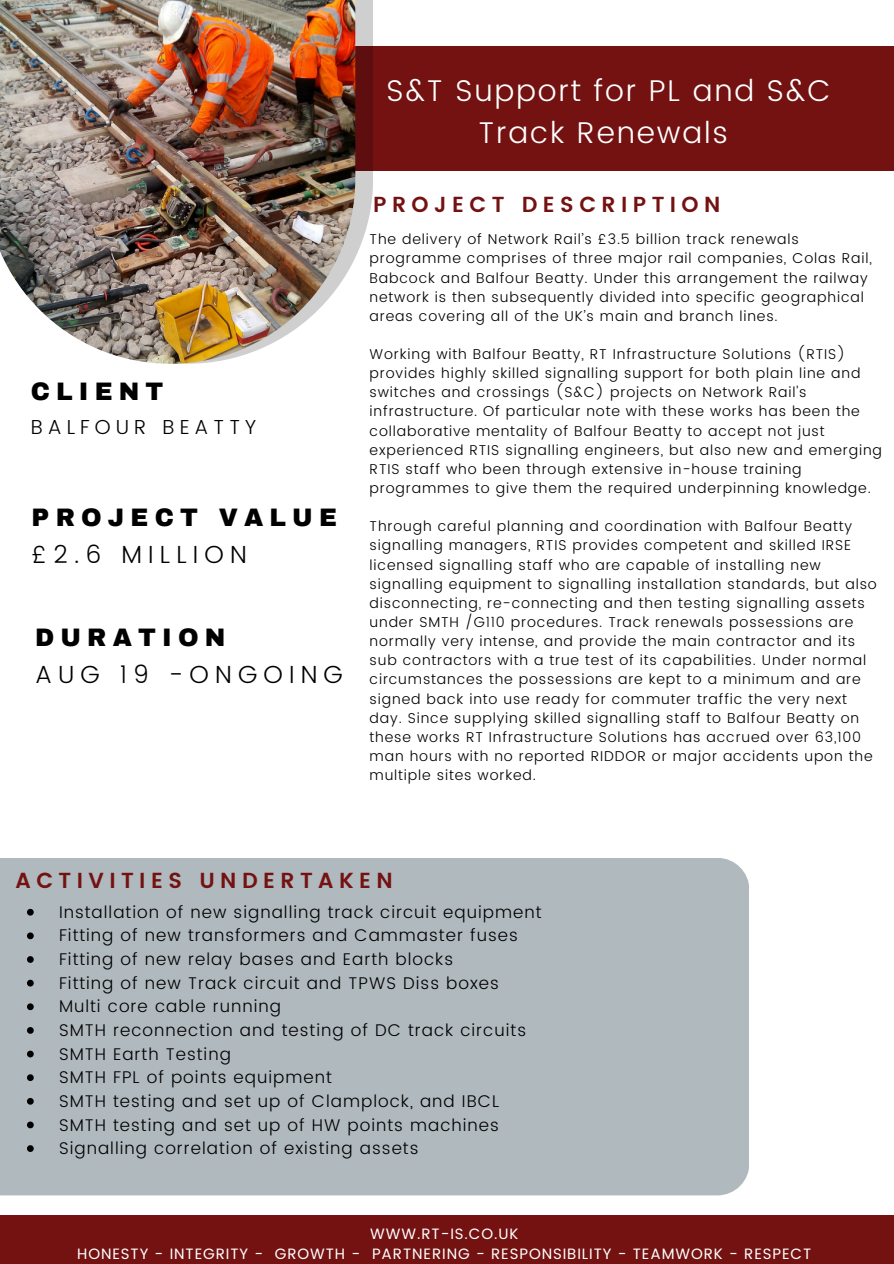
<style>
.page{position:relative;width:894px;height:1264px;background:#fff}
.page>*{position:absolute;margin:0;border:0;box-sizing:border-box;transform-origin:0 0}
.t1{font:300 30px/41.7px "Poppins";letter-spacing:.06em;color:#fff;text-align:center}
.t2{font:900 24.75px/37.2px "Archivo";letter-spacing:.25em;color:#000}
.t3{font:300 24.75px/37.2px "Poppins";letter-spacing:.25em;color:#000}
.t4{font:600 21.75px "Poppins";letter-spacing:.25em;color:#741212}
.t5{font:300 20.25px "Poppins";letter-spacing:.25em;color:#000}
.t6{font:300 16.95px/23.7px "Poppins";letter-spacing:.06em;color:#000}
.t7{font:15px/20.2px "Poppins";letter-spacing:.06em;color:#fff;text-align:center}
.t8{font:300 14.25px/19px "Poppins";letter-spacing:.06em;color:#000}
.s1{font-family:"Poppins";font-weight:300}
.s2{font-family:"Archivo";font-weight:900}
</style>
<div class="page">
<div style="left:144px;top:46px;width:749px;height:125px;background:#741212"></div>
<svg style="left:355px;top:0;width:18px;height:258px;background:#9c7675"></svg>
<img style="left:0;top:0;width:355px;height:364px">
<div style="left:0;top:858px;width:748px;height:337px;background:#b0b9be"></div>
<div style="left:0;top:1214px;width:893px;height:49px;background:#741212"></div>
<svg style="left:27px;top:908px;width:7px;height:7px"></svg>
<svg style="left:27px;top:932px;width:7px;height:7px"></svg>
<svg style="left:27px;top:956px;width:7px;height:6px"></svg>
<svg style="left:27px;top:979px;width:7px;height:7px"></svg>
<svg style="left:27px;top:1003px;width:7px;height:7px"></svg>
<svg style="left:27px;top:1027px;width:7px;height:6px"></svg>
<svg style="left:27px;top:1050px;width:7px;height:7px"></svg>
<svg style="left:27px;top:1074px;width:7px;height:7px"></svg>
<svg style="left:27px;top:1097px;width:7px;height:7px"></svg>
<svg style="left:27px;top:1121px;width:7px;height:7px"></svg>
<svg style="left:27px;top:1145px;width:7px;height:6px"></svg>
<h3 class="t1" style="left:386px;top:70px;width:446px">S&amp;T Support for PL and S&amp;C<br>Track Renewals</h3>
<p class="t2" style="left:31px;top:373px;width:134px">CLIENT</p>
<p class="t5" style="left:31px;top:414px;width:227px">BALFOUR BEATTY</p>
<p class="t2" style="left:32px;top:499px;width:307px">PROJECT VALUE <span class="s1">£2.6 MILLION</span></p>
<p class="t3" style="left:35px;top:618px;width:309px"><span class="s2">DURATION<br></span>AUG 19 -ONGOING</p>
<h1 class="t4" style="left:373px;top:191px;width:348px">PROJECT DESCRIPTION</h1>
<h4 class="t8" style="left:369px;top:230px;width:503px">The delivery of Network Rail’s £3.5 billion track renewals programme comprises of three major rail companies, Colas Rail, Babcock and Balfour Beatty. Under this arrangement the railway network is then subsequently divided into specific geographical areas covering all of the UK’s main and branch lines.</h4>
<h2 class="t8" style="left:369px;top:344px;width:513px">Working with Balfour Beatty, RT Infrastructure Solutions (RTIS) provides highly skilled signalling support for both plain line and switches and crossings (S&amp;C) projects on Network Rail's infrastructure. Of particular note with these works has been the collaborative mentality of Balfour Beatty to accept not just experienced RTIS signalling engineers, but also new and emerging RTIS staff who been through extensive in-house training programmes to give them the required underpinning knowledge.</h2>
<h3 class="t8" style="left:369px;top:517px;width:508px">Through careful planning and coordination with Balfour Beatty signalling managers, RTIS provides competent and skilled IRSE licensed signalling staff who are capable of installing new signalling equipment to signalling installation standards, but also disconnecting, re-connecting and then testing signalling assets under SMTH /G110 procedures. Track renewals possessions are normally very intense, and provide the main contractor and its sub contractors with a true test of its capabilities. Under normal circumstances the possessions are kept to a minimum and are signed back into use ready for commuter traffic the very next day. Since supplying skilled signalling staff to Balfour Beatty on these works RT Infrastructure Solutions has accrued over 63,100 man hours with no reported RIDDOR or major accidents upon the multiple sites worked.</h3>
<p class="t4" style="left:16px;top:868px;width:378px">ACTIVITIES UNDERTAKEN</p>
<p class="t6" style="left:59px;top:900px;width:484px">Installation of new signalling track circuit equipment</p>
<p class="t6" style="left:59px;top:923px;width:460px">Fitting of new transformers and Cammaster fuses</p>
<p class="t6" style="left:59px;top:947px;width:395px">Fitting of new relay bases and Earth blocks</p>
<p class="t6" style="left:59px;top:971px;width:441px">Fitting of new Track circuit and TPWS Diss boxes</p>
<p class="t6" style="left:59px;top:994px;width:223px">Multi core cable running</p>
<p class="t6" style="left:59px;top:1018px;width:468px">SMTH reconnection and testing of DC track circuits</p>
<p class="t6" style="left:59px;top:1041px;width:173px">SMTH Earth Testing</p>
<p class="t6" style="left:59px;top:1065px;width:274px">SMTH FPL of points equipment</p>
<p class="t6" style="left:59px;top:1089px;width:441px">SMTH testing and set up of Clamplock, and IBCL</p>
<h6 class="t6" style="left:59px;top:1112px;width:441px">SMTH testing and set up of HW points machines<br>Signalling correlation of existing assets</h6>
<p class="t7" style="left:77px;top:1223px;width:735px">WWW.RT-IS.CO.UK<br>HONESTY - INTEGRITY - GROWTH - PARTNERING - RESPONSIBILITY - TEAMWORK - RESPECT</p>
</div>
